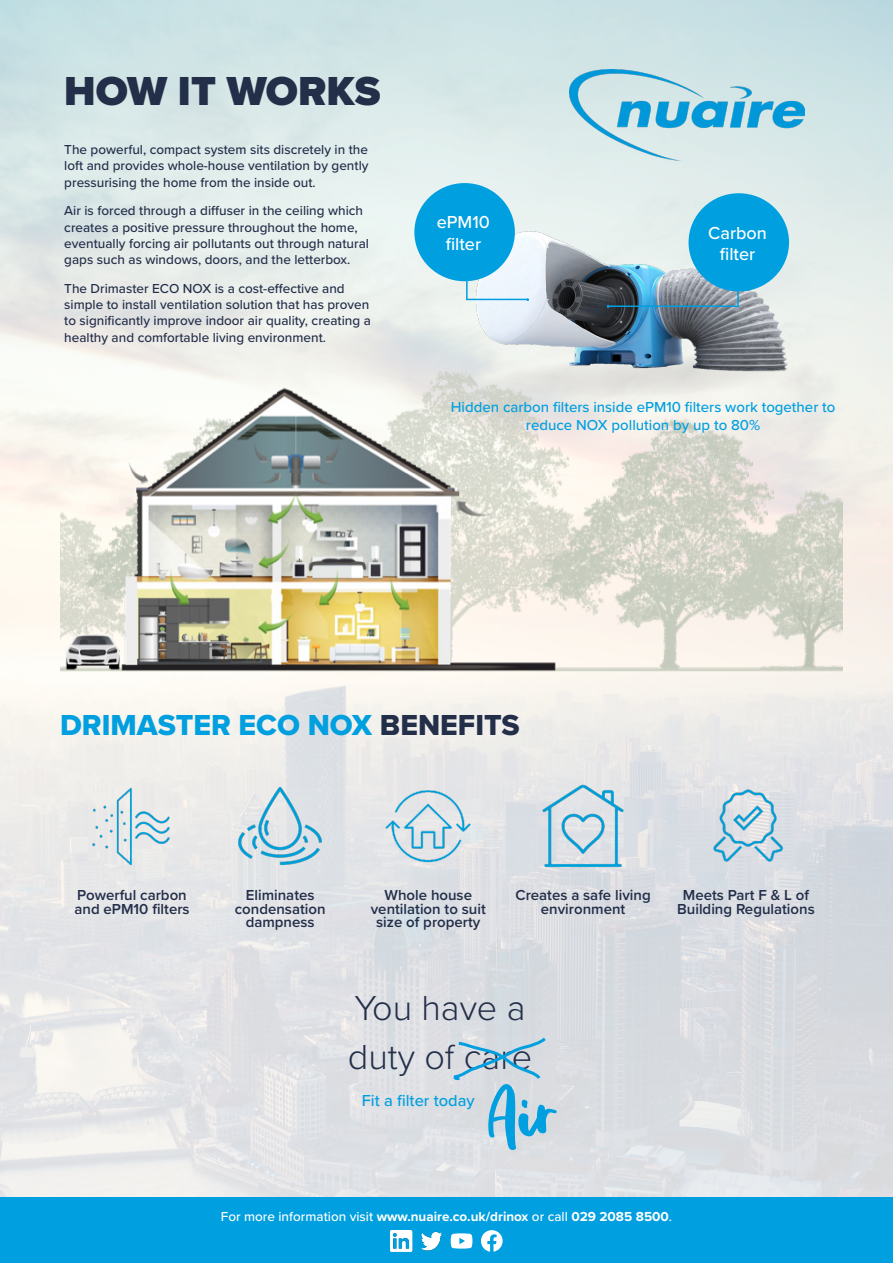
<style>
.page{position:relative;width:893px;height:1263px;background:#fff}
.page>*{position:absolute;margin:0;border:0;box-sizing:border-box;transform-origin:0 0}
.t1{font:900 42px "Proxima Nova";color:#232e49}
.t2{font:300 36px/48.8px "Proxima Nova";color:#232e49}
.t3{font:30px "Proxima Nova Extrabld";color:#009fdf}
.t4{font:500 18px/21.6px "Proxima Nova";color:#fff;text-align:center}
.t5{font:500 16.5px "Proxima Nova";color:#009fdf}
.t6{font:600 15px/13.5px "Proxima Nova";color:#232e49;text-align:center}
.t7{font:500 15px/18px "Proxima Nova";color:#009fdf;text-align:center}
.t8{font:500 13.5px/16.2px "Proxima Nova";color:#232e49}
.t9{font:700 13.5px "Proxima Nova";color:#fff}
.s1{color:#232e49}
.s2{font-weight:500}
</style>
<div class="page">
<img style="left:0;top:0;width:893px;height:1197px">
<img style="left:570px;top:69px;width:235px;height:91px">
<div style="left:0;top:1197px;width:893px;height:66px;background:#009fdf"></div>
<svg style="left:481px;top:1230px;width:22px;height:22px"></svg>
<img style="left:421px;top:1231px;width:21px;height:20px">
<svg style="left:451px;top:1233px;width:21px;height:15px"></svg>
<img style="left:390px;top:1230px;width:22px;height:22px">
<img style="left:432px;top:178px;width:379px;height:188px">
<img style="left:90px;top:783px;width:85px;height:85px">
<img style="left:238px;top:783px;width:85px;height:85px">
<img style="left:386px;top:783px;width:85px;height:85px">
<img style="left:541px;top:783px;width:85px;height:85px">
<img style="left:703px;top:783px;width:85px;height:85px">
<img style="left:60px;top:366px;width:783px;height:319px">
<div style="left:414px;top:183px;width:101px;height:98px;background:#009fdf;border-radius:50%"></div>
<hr style="left:466px;top:279px;width:2px;height:21px;background:#009fdf">
<hr style="left:466px;top:299px;width:62px;height:1px;background:#009fdf">
<div style="left:688px;top:193px;width:101px;height:98px;background:#009fdf;border-radius:50%"></div>
<hr style="left:737px;top:281px;width:2px;height:25px;background:#009fdf">
<hr style="left:608px;top:305px;width:131px;height:2px;background:#009fdf">
<svg style="left:453px;top:1034px;width:104px;height:117px;background:#cfd9e0"></svg>
<h1 class="t1" style="left:64px;top:60px;width:318px">HOW IT WORKS</h1>
<p class="t8" style="left:64px;top:141px;width:306px;text-align:justify">The powerful, compact system sits discretely in the loft and provides whole-house ventilation by gently pressurising the home from the inside out.</p>
<p class="t8" style="left:64px;top:202px;width:306px">Air is forced through a diffuser in the ceiling which creates a positive pressure throughout the home, eventually forcing air pollutants out through natural gaps such as windows, doors, and the letterbox.</p>
<p class="t8" style="left:64px;top:280px;width:308px">The Drimaster ECO NOX is a cost-effective and simple to install ventilation solution that has proven to significantly improve indoor air quality, creating a healthy and comfortable living environment.</p>
<h3 class="t4" style="left:437px;top:211px;width:55px">ePM10 filter</h3>
<h3 class="t4" style="left:708px;top:221px;width:60px">Carbon filter</h3>
<p class="t7" style="left:451px;top:398px;width:386px">Hidden carbon filters inside ePM10 filters work together to reduce NOX pollution by up to 80%</p>
<h3 class="t3" style="left:60px;top:702px;width:461px">DRIMASTER ECO NOX <span class="s1">BENEFITS</span></h3>
<p class="t6" style="left:74px;top:888px;width:117px;text-align:left">Powerful carbon and ePM10 filters</p>
<p class="t6" style="left:235px;top:888px;width:92px">Eliminates condensation dampness</p>
<p class="t6" style="left:371px;top:888px;width:117px">Whole house ventilation to suit size of property</p>
<p class="t6" style="left:515px;top:888px;width:137px">Creates a safe living environment</p>
<p class="t6" style="left:677px;top:888px;width:139px">Meets Part F &amp; L of<br>Building Regulations</p>
<h2 class="t2" style="left:348px;top:982px;width:186px">You have a duty of care</h2>
<p class="t5" style="left:362px;top:1088px;width:115px">Fit a filter today</p>
<p class="t9" style="left:221px;top:1206px;width:453px"><span class="s2">For more information visit</span> www.nuaire.co.uk/drinox <span class="s2">or call</span> 029 2085 8500<span class="s2">.</span></p>
</div>
